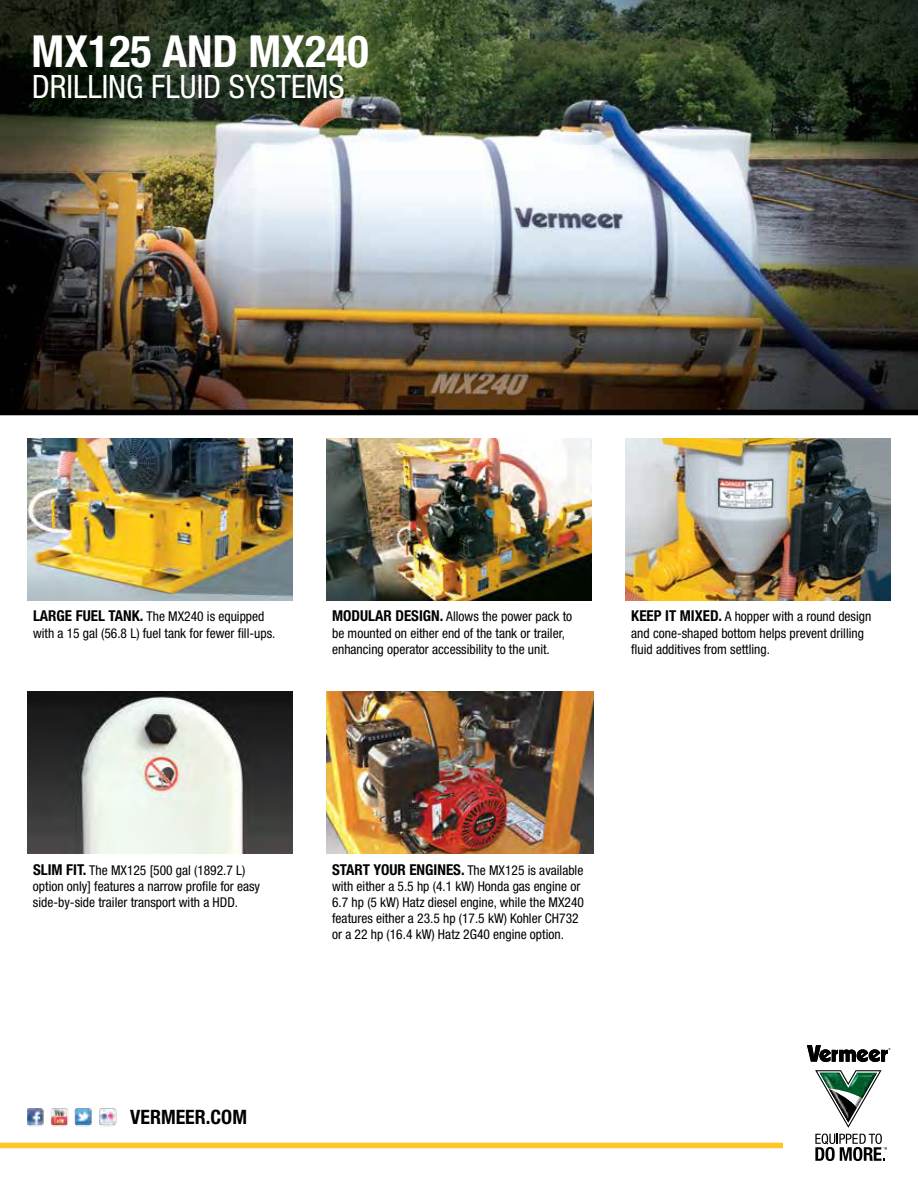
<style>
.page{position:relative;width:918px;height:1188px;background:#fff}
.page>*{position:absolute;margin:0;border:0;box-sizing:border-box;transform-origin:0 0}
.t1{font:700 condensed 44.25px "Helvetica Neue";color:#fff}
.t2{font:condensed 32.25px "Helvetica Neue";color:#fff}
.t3{font:700 condensed 19.8px "Helvetica Neue";color:#000}
.t4{font:condensed 13.5px/16.2px "Helvetica Neue";color:#000}
.s1{font-weight:700;font-size:15px}
</style>
<div class="page">
<img style="left:0;top:0;width:918px;height:410px">
<div style="left:0;top:410px;width:918px;height:5px;background:#000"></div>
<svg style="left:815px;top:1134px;width:72px;height:27px"></svg>
<svg style="left:815px;top:1070px;width:67px;height:58px"></svg>
<img style="left:820px;top:1073px;width:27px;height:17px">
<svg style="left:807px;top:1045px;width:83px;height:17px"></svg>
<img style="left:27px;top:1108px;width:90px;height:19px">
<div style="left:0;top:1143px;width:783px;height:5px;background:#ffc425"></div>
<img style="left:27px;top:691px;width:266px;height:162px">
<img style="left:326px;top:691px;width:268px;height:162px">
<img style="left:27px;top:438px;width:266px;height:162px">
<img style="left:625px;top:438px;width:266px;height:162px">
<img style="left:326px;top:438px;width:266px;height:162px">
<h1 class="t1" style="left:32px;top:24px;width:339px">MX125 AND MX240</h1>
<h2 class="t2" style="left:32px;top:68px;width:314px">DRILLING FLUID SYSTEMS</h2>
<p class="t4" style="left:33px;top:608px;width:244px"><span class="s1">LARGE FUEL TANK.</span> The MX240 is equipped with a 15 gal (56.8 L) fuel tank for fewer fill-ups.</p>
<p class="t4" style="left:332px;top:608px;width:242px"><span class="s1">MODULAR DESIGN.</span> Allows the power pack to be mounted on either end of the tank or trailer, enhancing operator accessibility to the unit.</p>
<p class="t4" style="left:631px;top:608px;width:242px"><span class="s1">KEEP IT MIXED.</span> A hopper with a round design and cone-shaped bottom helps prevent drilling fluid additives from settling.</p>
<p class="t4" style="left:33px;top:862px;width:229px"><span class="s1">SLIM FIT.</span> The MX125 [500 gal (1892.7 L) option only] features a narrow profile for easy side-by-side trailer transport with a HDD.</p>
<p class="t4" style="left:332px;top:862px;width:253px"><span class="s1">START YOUR ENGINES.</span> The MX125 is available with either a 5.5 hp (4.1 kW) Honda gas engine or 6.7 hp (5 kW) Hatz diesel engine, while the MX240 features either a 23.5 hp (17.5 kW) Kohler CH732 or a 22 hp (16.4 kW) Hatz 2G40 engine option.</p>
<h3 class="t3" style="left:130px;top:1105px;width:118px">VERMEER.COM</h3>
</div>
